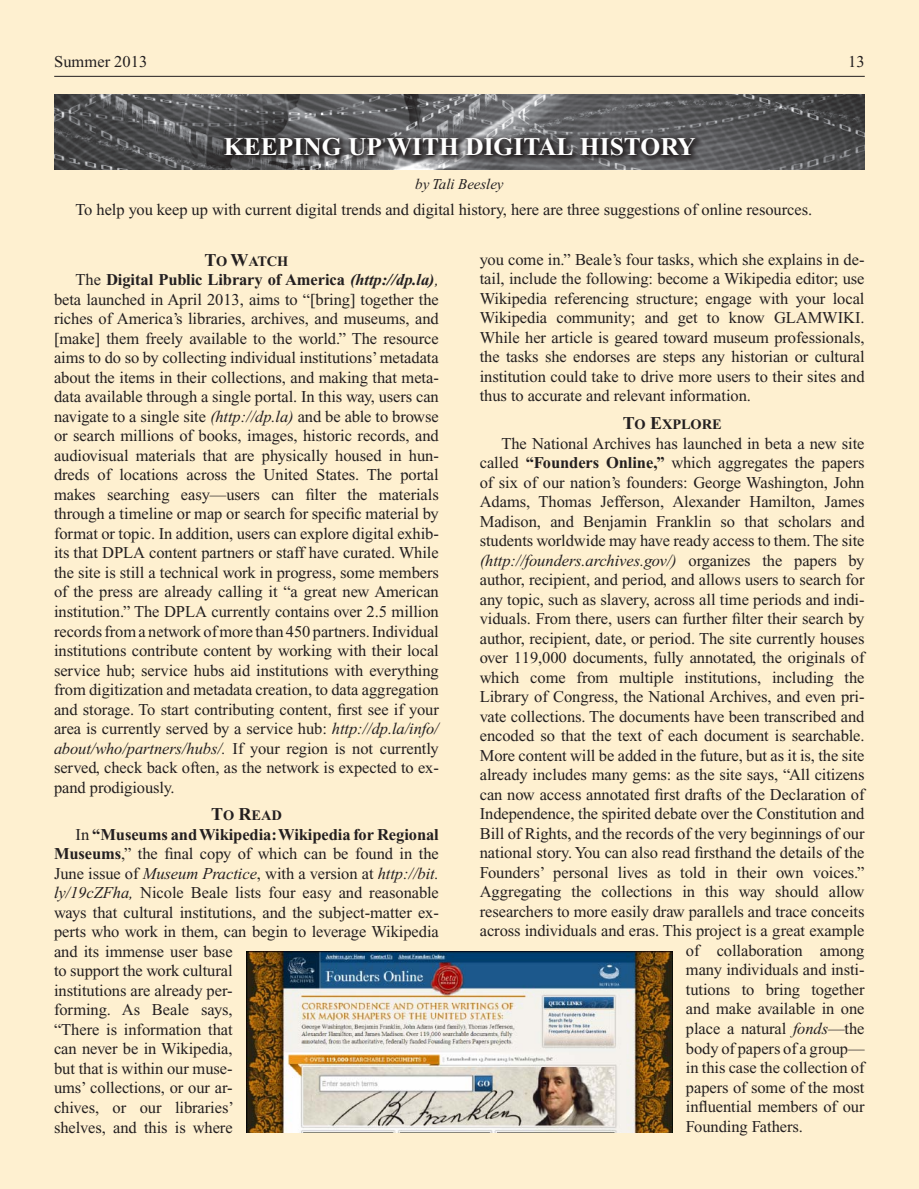
<style>
.page{position:relative;width:919px;height:1189px;background:#fff}
.page>*{position:absolute;margin:0;border:0;box-sizing:border-box;transform-origin:0 0}
.t1{font:25.5px "Times New Roman PS Bold SC800";color:#fff}
.t2{font:16.5px/19.5px "Times New Roman";letter-spacing:-.005em;color:#231f20;text-align:justify}
.t3{font:italic 16.5px "Times New Roman";letter-spacing:-.005em;color:#231f20}
.t4{font:italic 15px "Times New Roman";letter-spacing:-.005em;color:#231f20}
.t5{font:14.4px "Times New Roman PS Bold SC800";color:#231f20}
.s1{font-size:18px}
.s2{font-weight:700}
.s3{font-weight:700;font-style:italic}
.s4{font-style:italic}
.s5{font-style:normal}
</style>
<div class="page">
<div style="left:0;top:0;width:918px;height:1188px;background:#fef0d0"></div>
<hr style="left:54px;top:76px;width:810px;height:1px;background:#231f20">
<img style="left:54px;top:95px;width:810px;height:75px">
<svg style="left:220px;top:133px;width:483px;height:31px;background:#4c4b4d"></svg>
<img style="left:246px;top:951px;width:426px;height:181px">
<p class="t2" style="left:54px;top:52px;width:95px">Summer 2013</p>
<p class="t2" style="left:848px;top:52px;width:18px">13</p>
<h1 class="t1" style="left:224px;top:132px;width:472px">KEEPING UP WITH DIGITAL HISTORY</h1>
<p class="t4" style="left:415px;top:176px;width:90px">by Tali Beesley</p>
<p class="t2" style="left:76px;top:200px;width:737px">To help you keep up with current digital trends and digital history, here are three suggestions of online resources.</p>
<p class="t5" style="left:204px;top:253px;width:86px"><span class="s1">T</span>O <span class="s1">W</span>ATCH</p>
<p class="t2" style="left:54px;top:270px;width:386px;text-indent:22px">The <span class="s2">Digital Public Library of America</span> <span class="s3">(http://dp.la)</span><span class="s4">, </span>beta launched in April 2013, aims to “[bring] together the riches of America’s libraries, archives, and museums, and [make] them freely available to the world.” The resource aims to do so by collecting individual institutions’ metadata about the items in their collections, and making that meta&shy;data available through a single portal. In this way, users can navigate to a single site <span class="s4">(http://dp.la)</span> and be able to browse or search millions of books, images, historic records, and audiovisual materials that are physically housed in hun&shy;dreds of locations across the United States. The portal makes searching easy—users can filter the materials through a timeline or map or search for specific material by format or topic. In addition, users can explore digital exhib&shy;its that DPLA content partners or staff have curated. While the site is still a technical work in progress, some members of the press are already calling it “a great new American institution.” The DPLA currently contains over 2.5 million records from a network of more than 450 partners. Individual institutions contribute content by working with their local service hub; service hubs aid institutions with everything from digitization and metadata creation, to data aggregation and storage. To start contributing content, first see if your area is currently served by a service hub: <span class="s4">http://dp.la/info/ about/who/partners/hubs/.</span> If your region is not currently served, check back often, as the network is expected to ex&shy;pand prodigiously.</p>
<p class="t5" style="left:211px;top:807px;width:52px"><span class="s1">T</span>O <span class="s1">R</span>EAD</p>
<p class="t2" style="left:54px;top:824px;width:386px;text-align:left;text-indent:22px">In <span class="s2">“Museums and Wikipedia: Wikipedia for Regional Museums</span>,” the final copy of which can be found in the June issue of <span class="s4">Museum Practice</span>, with a version at <span class="s4">http://bit. ly/19cZFha,</span> Nicole Beale lists four easy and reasonable ways that cultural institutions, and the subject-matter ex&shy;perts who work in them, can begin to leverage Wikipedia and its immense user base<br>to support the work cultural<br>institutions are already per-<br>forming. As Beale says,<br>“There is information that<br>can never be in Wikipedia,<br>but that is within our muse-<br>ums’ collections, or our ar-<br>chives, or our libraries’<br>shelves, and this is where</p>
<p class="t2" style="left:479px;top:249px;width:386px">you come in.” Beale’s four tasks, which she explains in de&shy;tail, include the following: become a Wikipedia editor; use Wikipedia referencing structure; engage with your local Wikipedia community; and get to know GLAMWIKI.<br>While her article is geared toward museum professionals, the tasks she endorses are steps any historian or cultural institution could take to drive more users to their sites and thus to accurate and relevant information.</p>
<p class="t5" style="left:622px;top:416px;width:79px"><span class="s1">T</span>O <span class="s1">E</span>XPLORE</p>
<p class="t2" style="left:501px;top:433px;width:364px">The National Archives has launched in beta a new site</p>
<p class="t2" style="left:479px;top:453px;width:386px">called <span class="s2">“Founders Online,”</span> which aggregates the papers</p>
<p class="t2" style="left:479px;top:472px;width:386px">of six of our nation’s founders: George Washington, John</p>
<p class="t2" style="left:479px;top:492px;width:386px">Adams, Thomas Jefferson, Alexander Hamilton, James</p>
<p class="t2" style="left:479px;top:511px;width:386px">Madison, and Benjamin Franklin so that scholars and</p>
<p class="t2" style="left:479px;top:531px;width:386px">students worldwide may have ready access to them. The site</p>
<p class="t3" style="left:479px;top:551px;width:386px">(http://founders.archives.gov/) <span class="s5">organizes the papers by</span></p>
<p class="t2" style="left:479px;top:570px;width:386px">author, recipient, and period, and allows users to search for</p>
<p class="t2" style="left:479px;top:589px;width:386px">any topic, such as slavery, across all time periods and indi-</p>
<p class="t2" style="left:479px;top:609px;width:386px">viduals. From there, users can further filter their search by</p>
<p class="t2" style="left:479px;top:628px;width:386px">author, recipient, date, or period. The site currently houses</p>
<p class="t2" style="left:479px;top:648px;width:386px">over 119,000 documents, fully annotated, the originals of</p>
<p class="t2" style="left:479px;top:667px;width:386px">which come from multiple institutions, including the</p>
<p class="t2" style="left:479px;top:687px;width:386px">Library of Congress, the National Archives, and even pri-</p>
<p class="t2" style="left:479px;top:706px;width:386px">vate collections. The documents have been transcribed and</p>
<p class="t2" style="left:479px;top:726px;width:386px">encoded so that the text of each document is searchable.</p>
<p class="t2" style="left:479px;top:745px;width:386px">More content will be added in the future, but as it is, the site</p>
<p class="t2" style="left:479px;top:765px;width:386px">already includes many gems: as the site says, “All citizens</p>
<p class="t2" style="left:479px;top:784px;width:386px">can now access annotated first drafts of the Declaration of</p>
<p class="t2" style="left:479px;top:804px;width:386px">Independence, the spirited debate over the Constitution and</p>
<p class="t2" style="left:479px;top:823px;width:386px">Bill of Rights, and the records of the very beginnings of our</p>
<p class="t2" style="left:479px;top:843px;width:386px">national story. You can also read firsthand the details of the</p>
<p class="t2" style="left:479px;top:862px;width:386px">Founders’ personal lives as told in their own voices.”</p>
<p class="t2" style="left:479px;top:882px;width:386px">Aggregating the collections in this way should allow</p>
<p class="t2" style="left:479px;top:901px;width:386px">researchers to more easily draw parallels and trace conceits</p>
<p class="t2" style="left:479px;top:921px;width:386px">across individuals and eras. This project is a great example</p>
<p class="t2" style="left:685px;top:940px;width:180px">of collaboration among</p>
<p class="t2" style="left:685px;top:960px;width:180px">many individuals and insti-</p>
<p class="t2" style="left:685px;top:979px;width:180px">tutions to bring together</p>
<p class="t2" style="left:685px;top:999px;width:180px">and make available in one</p>
<p class="t2" style="left:685px;top:1018px;width:180px">place a natural <span class="s4">fonds</span>—the</p>
<p class="t2" style="left:685px;top:1038px;width:180px">body of papers of a group—</p>
<p class="t2" style="left:685px;top:1057px;width:180px">in this case the collection of</p>
<p class="t2" style="left:685px;top:1077px;width:180px">papers of some of the most</p>
<p class="t2" style="left:685px;top:1096px;width:180px">influential members of our</p>
<p class="t2" style="left:685px;top:1116px;width:118px">Founding Fathers.</p>
</div>
